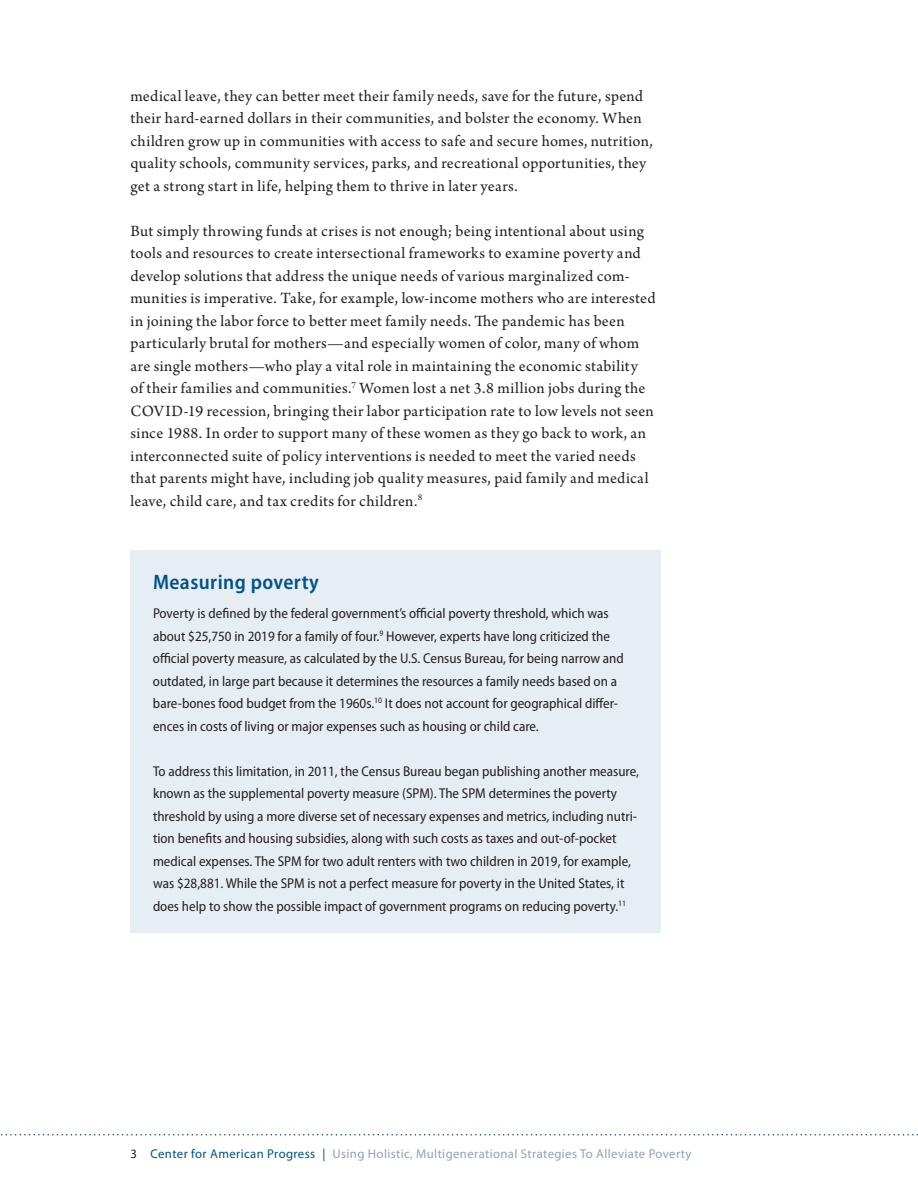
<style>
.page{position:relative;width:918px;height:1188px;background:#fff}
.page>*{position:absolute;margin:0;border:0;box-sizing:border-box;transform-origin:0 0}
.t1{font:600 semi-condensed 21px "Myriad Pro";letter-spacing:.02em;color:#005288}
.t2{font:16.5px/22.5px "Arno Pro";letter-spacing:.02em;color:#231f20}
.t3{font:semi-condensed 14.25px/22.5px "Myriad Pro";color:#231f20}
.t4{font:12.75px "Myriad Pro";letter-spacing:.03em;color:#8ca3ba}
.s1{color:#231f20}
.s2{color:#005288}
</style>
<div class="page">
<svg style="left:1px;top:1134px;width:917px;height:2px"></svg>
<div style="left:130px;top:550px;width:532px;height:383px;background:#e6eef3"></div>
<p class="t2" style="left:130px;top:85px;width:524px">medical leave, they can better meet their family needs, save for the future, spend their hard-earned dollars in their communities, and bolster the economy. When children grow up in communities with access to safe and secure homes, nutrition, quality schools, community services, parks, and recreational opportunities, they get a strong start in life, helping them to thrive in later years.</p>
<p class="t2" style="left:130px;top:220px;width:527px">But simply throwing funds at crises is not enough; being intentional about using tools and resources to create intersectional frameworks to examine poverty and develop solutions that address the unique needs of various marginalized com&shy;munities is imperative. Take, for example, low-income mothers who are interested in joining the labor force to better meet family needs. The pandemic has been particularly brutal for mothers—and especially women of color, many of whom are single mothers—who play a vital role in maintaining the economic stability<br>of their families and communities.<sup>7</sup> Women lost a net 3.8 million jobs during the COVID-19 recession, bringing their labor participation rate to low levels not seen since 1988. In order to support many of these women as they go back to work, an interconnected suite of policy interventions is needed to meet the varied needs that parents might have, including job quality measures, paid family and medical leave, child care, and tax credits for children.<sup>8</sup></p>
<p class="t1" style="left:153px;top:570px;width:168px">Measuring poverty</p>
<p class="t3" style="left:153px;top:602px;width:472px">Poverty is defined by the federal government’s official poverty threshold, which was about $25,750 in 2019 for a family of four.<sup>9</sup> However, experts have long criticized the official poverty measure, as calculated by the U.S. Census Bureau, for being narrow and outdated, in large part because it determines the resources a family needs based on a bare-bones food budget from the 1960s.<sup>10</sup> It does not account for geographical differ&shy;ences in costs of living or major expenses such as housing or child care.</p>
<p class="t3" style="left:153px;top:760px;width:488px">To address this limitation, in 2011, the Census Bureau began publishing another measure, known as the supplemental poverty measure (SPM). The SPM determines the poverty threshold by using a more diverse set of necessary expenses and metrics, including nutri&shy;tion benefits and housing subsidies, along with such costs as taxes and out-of-pocket medical expenses. The SPM for two adult renters with two children in 2019, for example, was $28,881. While the SPM is not a perfect measure for poverty in the United States, it does help to show the possible impact of government programs on reducing poverty.<sup>11</sup></p>
<p class="t4" style="left:130px;top:1146px;width:563px"><span class="s1">3</span> <span class="s2">Center for American Progress |</span> Using Holistic, Multigenerational Strategies To Alleviate Poverty</p>
</div>
